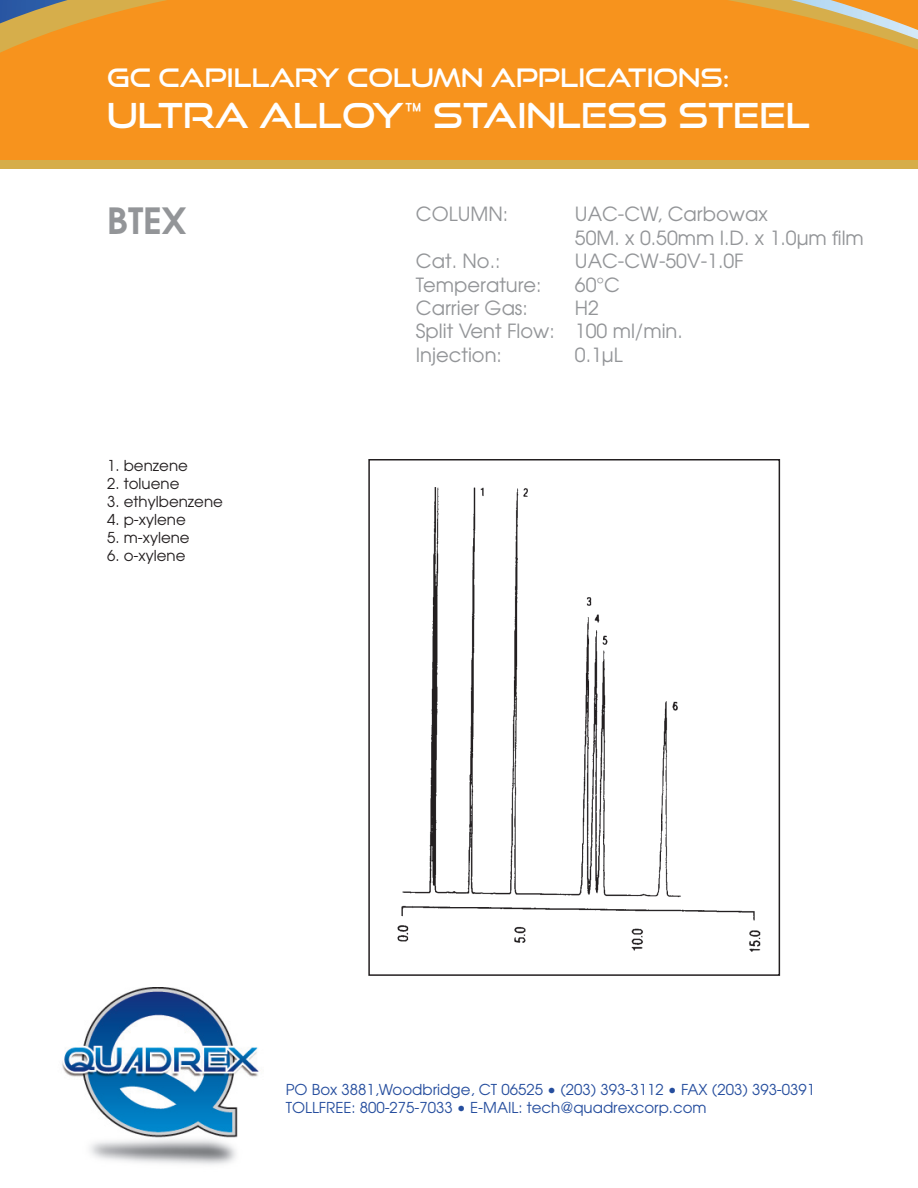
<style>
.page{position:relative;width:918px;height:1188px;background:#fff}
.page>*{position:absolute;margin:0;border:0;box-sizing:border-box;transform-origin:0 0}
.t1{font:600 36px "Avant Garde";color:#939598}
.t2{font:34.5px "Good Times Rg";color:#fff}
.t3{font:25.5px "Good Times Rg";color:#fff}
.t4{font:19.5px/23.4px "Avant Garde";color:#939598}
.t5{font:15px/18px "Avant Garde";color:#264e9e}
.t6{font:15px "Avant Garde";color:#231f20}
</style>
<div class="page">
<div style="left:0;top:0;width:918px;height:161px;background:#f7931d"></div>
<img style="left:397px;top:487px;width:364px;height:465px">
<div style="left:368px;top:459px;width:412px;height:517px;border:2px solid #231f20"></div>
<img style="left:62px;top:987px;width:198px;height:178px">
<svg style="left:0;top:0;width:918px;height:53px"></svg>
<div style="left:0;top:161px;width:918px;height:8px;background:#d6ad4a"></div>
<h3 class="t3" style="left:107px;top:62px;width:624px">GC CAPILLARY COLUMN APPLICATIONS:</h3>
<h2 class="t2" style="left:107px;top:94px;width:704px">ULTRA ALLOY™ STAINLESS STEEL</h2>
<h1 class="t1" style="left:107px;top:198px;width:81px">BTEX</h1>
<p class="t4" style="left:416px;top:202px;width:94px">COLUMN:</p>
<p class="t4" style="left:575px;top:202px;width:291px">UAC-CW, Carbowax<br>50M. x 0.50mm I.D. x 1.0μm film</p>
<p class="t4" style="left:416px;top:249px;width:86px">Cat. No.:</p>
<p class="t4" style="left:575px;top:249px;width:170px">UAC-CW-50V-1.0F</p>
<p class="t4" style="left:416px;top:272px;width:127px">Temperature:</p>
<p class="t4" style="left:575px;top:272px;width:47px">60°C</p>
<p class="t4" style="left:416px;top:296px;width:114px">Carrier Gas:</p>
<p class="t4" style="left:416px;top:296px;width:269px;text-indent:159px">H2<br>Split Vent Flow: 100 ml/min.<br>Injection:</p>
<p class="t4" style="left:575px;top:343px;width:49px">0.1μL</p>
<p class="t6" style="left:107px;top:456px;width:82px">1. benzene</p>
<p class="t6" style="left:107px;top:474px;width:74px">2. toluene</p>
<p class="t6" style="left:107px;top:492px;width:117px">3. ethylbenzene</p>
<p class="t6" style="left:107px;top:510px;width:80px">4. p-xylene</p>
<p class="t6" style="left:107px;top:528px;width:84px">5. m-xylene</p>
<p class="t6" style="left:107px;top:546px;width:80px">6. o-xylene</p>
<p class="t5" style="left:286px;top:1080px;width:531px">PO Box 3881,Woodbridge, CT 06525 • (203) 393-3112 • FAX (203) 393-0391<br>TOLLFREE: 800-275-7033 • E-MAIL: tech@quadrexcorp.com</p>
</div>
